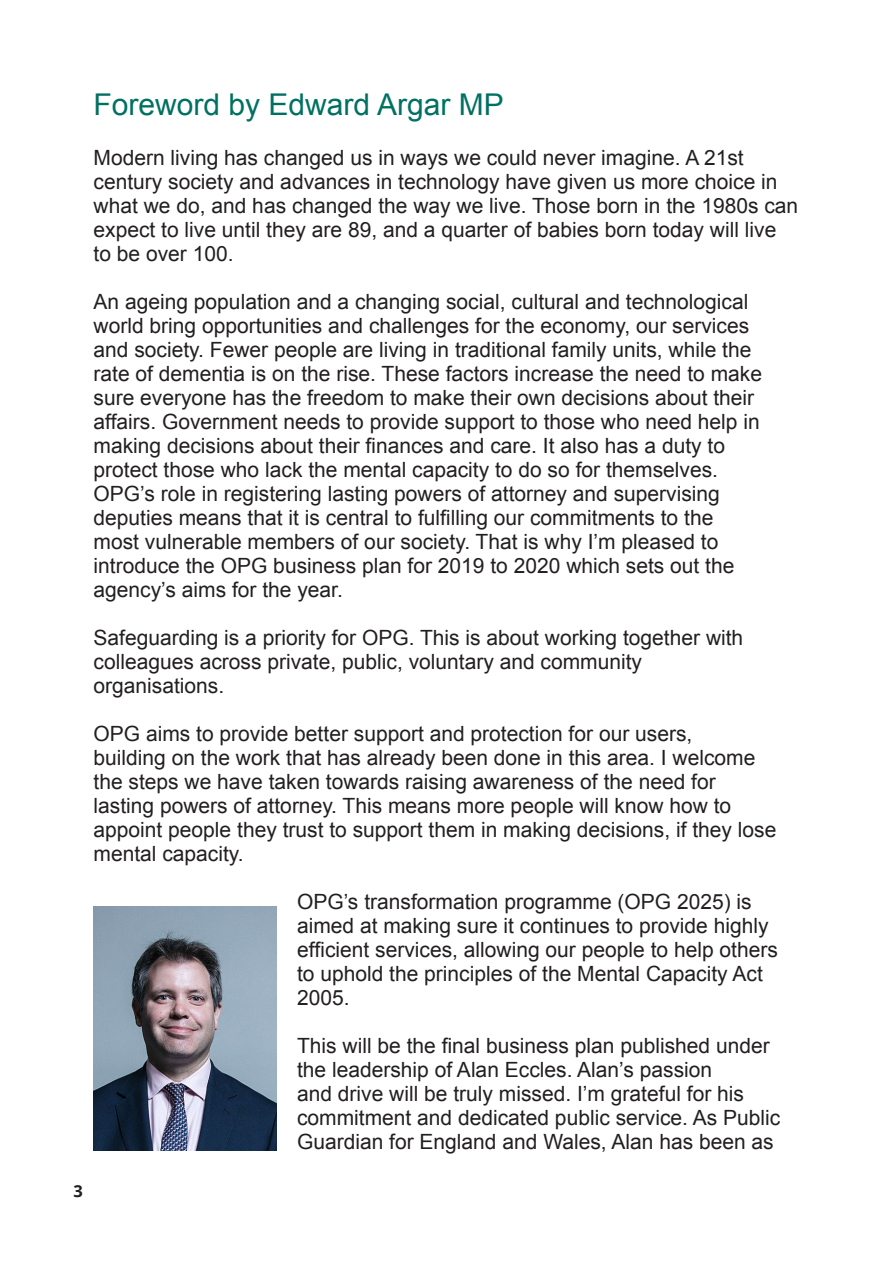
<style>
.page{position:relative;width:893px;height:1263px;background:#fff}
.page>*{position:absolute;margin:0;border:0;box-sizing:border-box;transform-origin:0 0}
.Page_Header_-_Black{font:30px "Arial";color:#007161}
.Page_Section_Title{font:21px/24px "Arial";color:#231f20}
.Page_Section_Title-2{font:700 16.5px "Open Sans";color:#231f20}
.s1{color:#fff}
</style>
<div class="page">
<img style="left:94px;top:907px;width:182px;height:243px">
<p class="Page_Header_-_Black" style="left:94px;top:85px;width:412px">Foreword by Edward Argar MP</p>
<p class="Page_Section_Title" style="left:94px;top:145px;width:706px">Modern living has changed us in ways we could never imagine. A 21st century society and advances in technology have given us more choice in what we do, and has changed the way we live. Those born in the 1980s can expect to live until they are 89, and a quarter of babies born today will live to be over 100.</p>
<p class="Page_Section_Title" style="left:94px;top:289px;width:656px">An ageing population and a changing social, cultural and technological</p>
<p class="Page_Section_Title" style="left:94px;top:313px;width:657px">world bring opportunities and challenges for the economy, our services</p>
<p class="Page_Section_Title" style="left:94px;top:337px;width:659px">and society. Fewer people are living in traditional family units, while the</p>
<p class="Page_Section_Title" style="left:94px;top:361px;width:670px">rate of dementia is on the rise. These factors increase the need to make</p>
<p class="Page_Section_Title" style="left:94px;top:385px;width:662px">sure everyone has the freedom to make their own decisions about their</p>
<p class="Page_Section_Title" style="left:94px;top:409px;width:668px">affairs. Government needs to provide support to those who need help in</p>
<p class="Page_Section_Title" style="left:94px;top:433px;width:633px">making decisions about their finances and care. It also has a duty to</p>
<p class="Page_Section_Title" style="left:94px;top:457px;width:626px">protect those who lack the mental capacity to do so for themselves.</p>
<p class="Page_Section_Title" style="left:94px;top:481px;width:628px">OPG’s role in registering lasting powers of attorney and supervising</p>
<p class="Page_Section_Title" style="left:94px;top:505px;width:621px">deputies means that it is central to fulfilling our commitments to the</p>
<p class="Page_Section_Title" style="left:94px;top:529px;width:626px">most vulnerable members of our society. That is why I’m pleased to</p>
<p class="Page_Section_Title" style="left:94px;top:553px;width:642px">introduce the OPG business plan for 2019 to 2020 which sets out the</p>
<p class="Page_Section_Title" style="left:94px;top:577px;width:251px">agency’s aims for the year.</p>
<p class="Page_Section_Title" style="left:94px;top:625px;width:651px">Safeguarding is a priority for OPG. This is about working together with</p>
<p class="Page_Section_Title" style="left:94px;top:649px;width:550px">colleagues across private, public, voluntary and community</p>
<p class="Page_Section_Title" style="left:94px;top:673px;width:132px">organisations.</p>
<p class="Page_Section_Title" style="left:94px;top:721px;width:600px">OPG aims to provide better support and protection for our users,</p>
<p class="Page_Section_Title" style="left:94px;top:745px;width:663px">building on the work that has already been done in this area. I welcome</p>
<p class="Page_Section_Title" style="left:94px;top:769px;width:624px">the steps we have taken towards raising awareness of the need for</p>
<p class="Page_Section_Title" style="left:94px;top:793px;width:639px">lasting powers of attorney. This means more people will know how to</p>
<p class="Page_Section_Title" style="left:94px;top:817px;width:684px">appoint people they trust to support them in making decisions, if they lose mental capacity.</p>
<p class="Page_Section_Title" style="left:297px;top:889px;width:482px">OPG’s transformation programme (OPG 2025) is aimed at making sure it continues to provide highly efficient services, allowing our people to help others to uphold the principles of the Mental Capacity Act 2005.</p>
<p class="Page_Section_Title" style="left:297px;top:1033px;width:485px">This will be the final business plan published under the leadership of Alan Eccles. Alan’s passion<br>and drive will be truly missed. I’m grateful for his commitment and dedicated public service. As Public Guardian for England and Wales, Alan has been as</p>
<p class="Page_Section_Title-2" style="left:74px;top:1179px;width:26px">3 <span class="s1">8</span></p>
</div>
